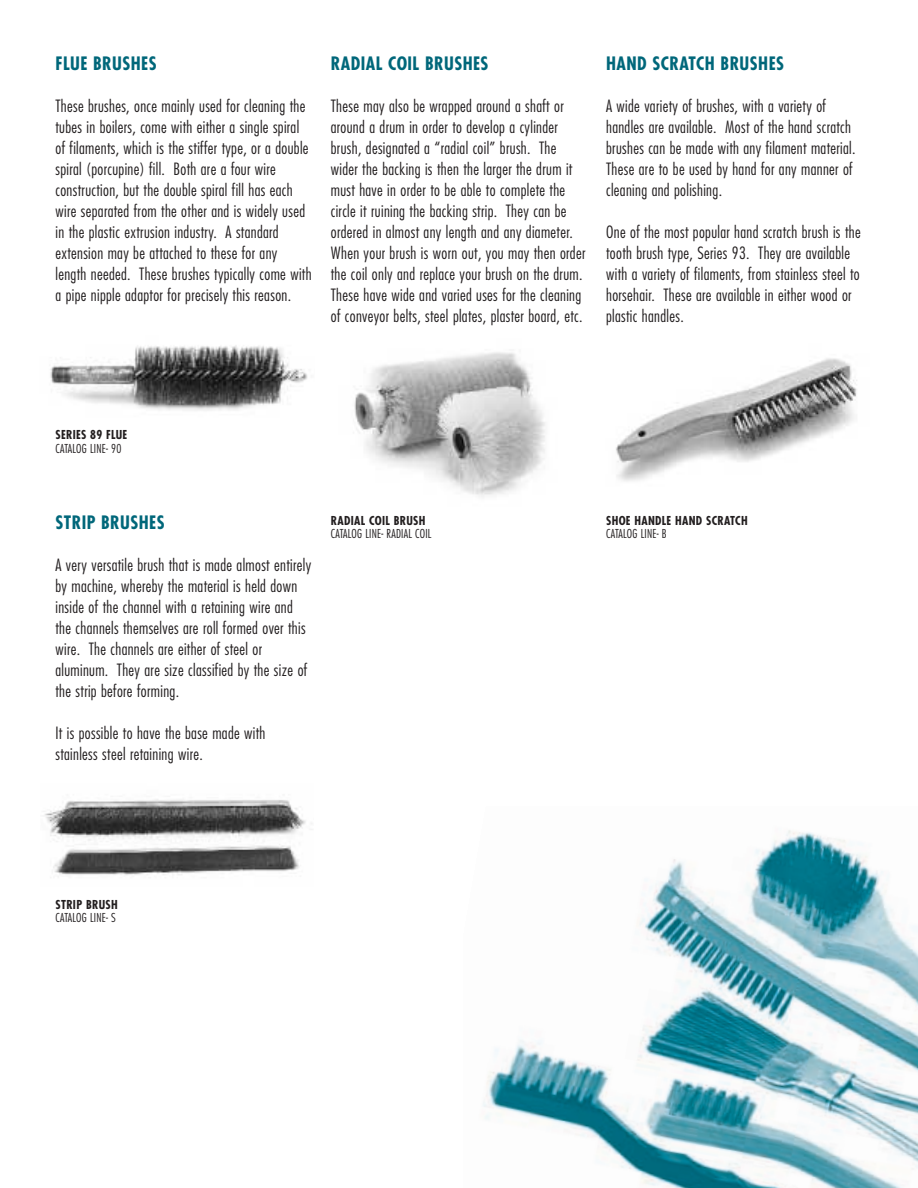
<style>
.page{position:relative;width:918px;height:1188px;background:#fff}
.page>*{position:absolute;margin:0;border:0;box-sizing:border-box;transform-origin:0 0}
.t1{font:700 condensed 18px "Futura";letter-spacing:.025em;color:#00677a}
.t2{font:300 condensed 16.5px/21px "Futura";letter-spacing:.02em;color:#231f20}
.t3{font:300 condensed 12px "Futura";letter-spacing:.02em;color:#231f20}
.t4{font:700 condensed 12px "Futura";letter-spacing:.025em;color:#231f20}
</style>
<div class="page">
<img style="left:483px;top:830px;width:435px;height:357px">
<img style="left:354px;top:352px;width:191px;height:145px">
<img style="left:50px;top:345px;width:258px;height:66px">
<img style="left:44px;top:799px;width:268px;height:76px">
<img style="left:616px;top:358px;width:241px;height:123px">
<p class="t1" style="left:56px;top:55px;width:103px">FLUE BRUSHES</p>
<p class="t2" style="left:56px;top:97px;width:258px">These brushes, once mainly used for cleaning the tubes in boilers, come with either a single spiral of filaments, which is the stiffer type, or a double spiral (porcupine) fill. Both are a four wire construction, but the double spiral fill has each wire separated from the other and is widely used in the plastic extrusion industry. A standard extension may be attached to these for any length needed. These brushes typically come with a pipe nipple adaptor for precisely this reason.</p>
<p class="t1" style="left:331px;top:55px;width:159px">RADIAL COIL BRUSHES</p>
<p class="t2" style="left:331px;top:97px;width:256px">These may also be wrapped around a shaft or around a drum in order to develop a cylinder brush, designated a “radial coil” brush. The wider the backing is then the larger the drum it must have in order to be able to complete the circle it ruining the backing strip. They can be ordered in almost any length and any diameter.<br>When your brush is worn out, you may then order the coil only and replace your brush on the drum.<br>These have wide and varied uses for the cleaning of conveyor belts, steel plates, plaster board, etc.</p>
<p class="t1" style="left:606px;top:55px;width:179px">HAND SCRATCH BRUSHES</p>
<p class="t2" style="left:606px;top:97px;width:251px">A wide variety of brushes, with a variety of handles are available. Most of the hand scratch brushes can be made with any filament material.<br>These are to be used by hand for any manner of cleaning and polishing.</p>
<p class="t2" style="left:606px;top:223px;width:256px">One of the most popular hand scratch brush is the tooth brush type, Series 93. They are available with a variety of filaments, from stainless steel to horsehair. These are available in either wood or plastic handles.</p>
<p class="t4" style="left:56px;top:429px;width:73px">SERIES 89 FLUE</p>
<p class="t3" style="left:56px;top:443px;width:67px">CATALOG LINE- 90</p>
<p class="t1" style="left:56px;top:514px;width:111px">STRIP BRUSHES</p>
<p class="t2" style="left:56px;top:556px;width:257px">A very versatile brush that is made almost entirely by machine, whereby the material is held down inside of the channel with a retaining wire and the channels themselves are roll formed over this wire. The channels are either of steel or aluminum. They are size classified by the size of the strip before forming.</p>
<p class="t2" style="left:56px;top:724px;width:212px">It is possible to have the base made with stainless steel retaining wire.</p>
<p class="t4" style="left:331px;top:515px;width:96px">RADIAL COIL BRUSH</p>
<p class="t3" style="left:331px;top:528px;width:102px">CATALOG LINE- RADIAL COIL</p>
<p class="t4" style="left:606px;top:515px;width:143px">SHOE HANDLE HAND SCRATCH</p>
<p class="t3" style="left:606px;top:528px;width:62px">CATALOG LINE- B</p>
<p class="t4" style="left:56px;top:899px;width:64px">STRIP BRUSH</p>
<p class="t3" style="left:56px;top:912px;width:62px">CATALOG LINE- S</p>
</div>
